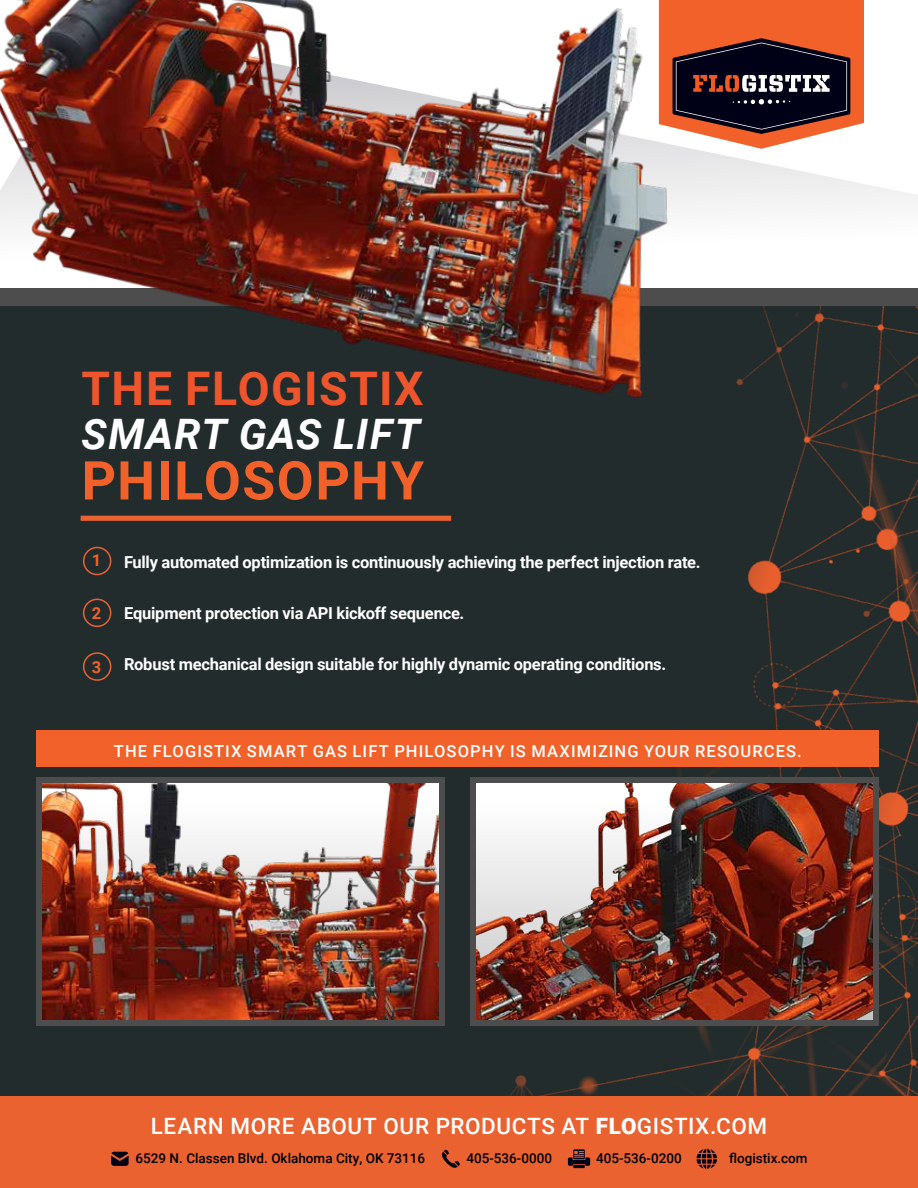
<style>
.page{position:relative;width:918px;height:1188px;background:#fff}
.page>*{position:absolute;margin:0;border:0;box-sizing:border-box;transform-origin:0 0}
.t1{font:700 53.55px "Roboto";letter-spacing:.025em;color:#f26129}
.t2{font:700 46.35px "Roboto";letter-spacing:.03em;color:#ee552d}
.t3{font:italic 700 42px "Roboto";letter-spacing:.03em;color:#fff}
.t4{font:500 22.5px "Roboto";letter-spacing:.025em;color:#fff}
.t5{font:700 16.5px "Roboto";letter-spacing:-.015em;color:#fff}
.t6{font:500 16.5px "Roboto";letter-spacing:.065em;color:#fff}
.t7{font:700 16.5px "Roboto";color:#f26129}
.t8{font:500 13.5px "Roboto";color:#000}
.s1{font-weight:900}
</style>
<div class="page">
<svg style="left:716px;top:154px;width:202px;height:54px;fill:#f3f3f4"></svg>
<div style="left:0;top:297px;width:918px;height:891px;background:#232c2c"></div>
<img style="left:504px;top:306px;width:414px;height:791px">
<div style="left:0;top:288px;width:918px;height:18px;background:#4e4d4d"></div>
<img style="left:0;top:0;width:716px;height:445px">
<div style="left:81px;top:516px;width:370px;height:5px;background:#ea622f"></div>
<svg style="left:659px;top:0;width:205px;height:149px;background:#964f3c"></svg>
<img style="left:43px;top:784px;width:395px;height:235px">
<div style="left:36px;top:777px;width:409px;height:249px;border:6px solid #4e4d4d"></div>
<img style="left:477px;top:784px;width:395px;height:235px">
<div style="left:470px;top:777px;width:409px;height:249px;border:6px solid #4e4d4d"></div>
<div style="left:83px;top:547px;width:28px;height:28px;border:2px solid #ea622f;border-radius:50%"></div>
<div style="left:83px;top:599px;width:28px;height:28px;border:2px solid #ea622f;border-radius:50%"></div>
<div style="left:83px;top:652px;width:28px;height:29px;border:2px solid #ea622f;border-radius:50%"></div>
<div style="left:0;top:1097px;width:918px;height:91px;background:#ea622f"></div>
<svg style="left:111px;top:1152px;width:18px;height:14px"></svg>
<svg style="left:442px;top:1149px;width:18px;height:19px"></svg>
<svg style="left:568px;top:1149px;width:22px;height:19px"></svg>
<svg style="left:697px;top:1149px;width:20px;height:20px"></svg>
<div style="left:36px;top:730px;width:843px;height:36px;background:#f26129"></div>
<h2 class="t2" style="left:81px;top:356px;width:344px">THE FLOGISTIX</h2>
<h3 class="t3" style="left:81px;top:404px;width:340px">SMART GAS LIFT</h3>
<h1 class="t1" style="left:82px;top:443px;width:344px">PHILOSOPHY</h1>
<p class="t7" style="left:92px;top:549px;width:11px">1</p>
<p class="t7" style="left:92px;top:601px;width:11px">2</p>
<p class="t7" style="left:92px;top:655px;width:11px">3</p>
<p class="t5" style="left:124px;top:550px;width:578px">Fully automated optimization is continuously achieving the perfect injection rate.</p>
<p class="t5" style="left:124px;top:601px;width:342px">Equipment protection via API kickoff sequence.</p>
<p class="t5" style="left:124px;top:652px;width:544px">Robust mechanical design suitable for highly dynamic operating conditions.</p>
<p class="t6" style="left:114px;top:739px;width:689px">THE FLOGISTIX SMART GAS LIFT PHILOSOPHY IS MAXIMIZING YOUR RESOURCES.</p>
<h3 class="t4" style="left:151px;top:1110px;width:618px">LEARN MORE ABOUT OUR PRODUCTS AT <span class="s1">FLO</span>GISTIX.COM</h3>
<p class="t8" style="left:136px;top:1149px;width:291px">6529 N. Classen Blvd. Oklahoma City, OK 73116</p>
<p class="t8" style="left:467px;top:1149px;width:87px">405-536-0000</p>
<p class="t8" style="left:596px;top:1149px;width:87px">405-536-0200</p>
<p class="t8" style="left:729px;top:1149px;width:80px">flogistix.com</p>
</div>
